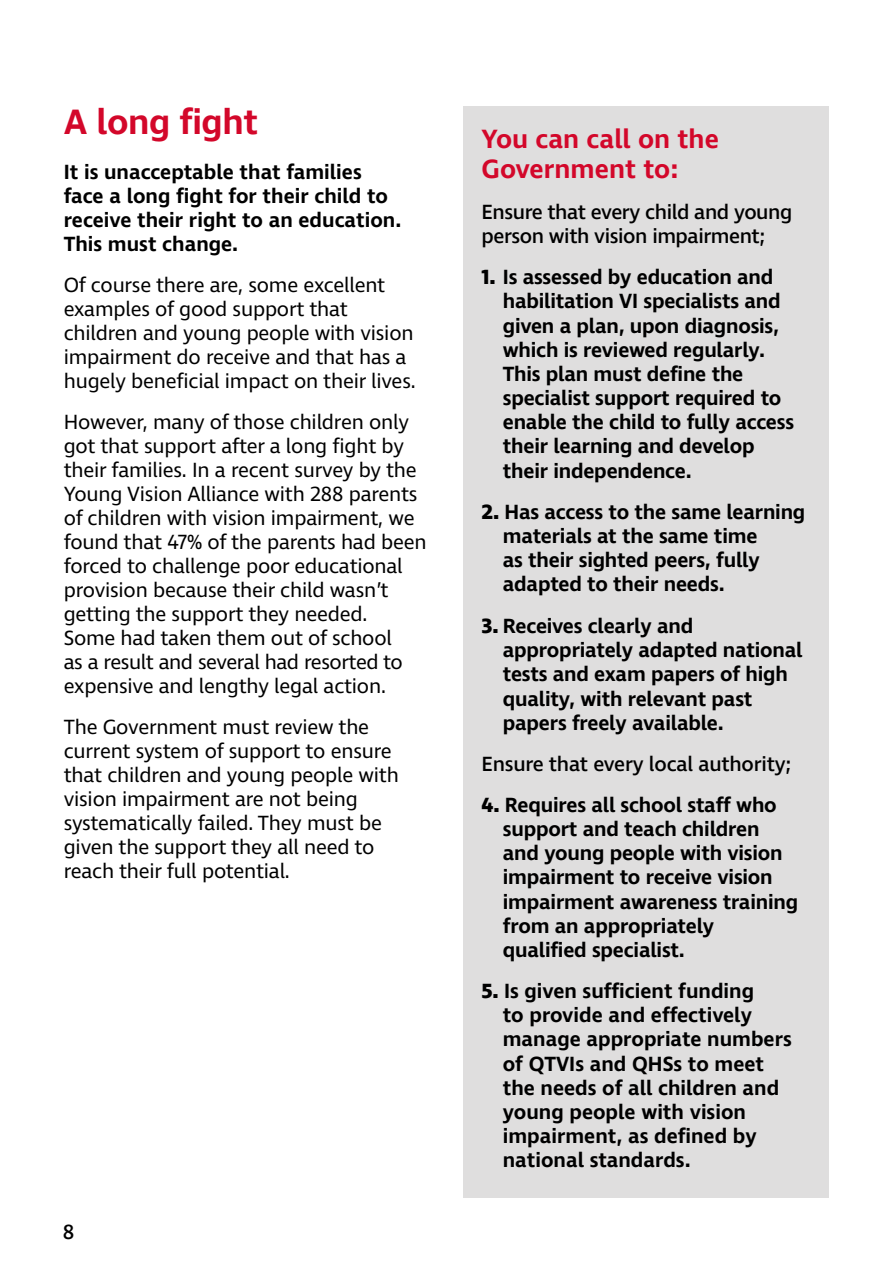
<style>
.page{position:relative;width:893px;height:1263px;background:#fff}
.page>*{position:absolute;margin:0;border:0;box-sizing:border-box;transform-origin:0 0}
.t1{font:600 36px "Ingra";letter-spacing:-.01em;color:#d3072a}
.P___13pt_Body{font:600 27px/30px "Ingra";color:#d3072a}
.P___13pt_Body-2{font:600 21px/24.2px "Ingra";letter-spacing:-.01em;color:#000}
.P___13pt_Body-3{font:21px/24px "Ingra";letter-spacing:-.01em;color:#000}
.P___13pt_Body-4{font:500 21px/24px "Ingra";letter-spacing:-.02em;color:#000}
.s1{font-weight:700}
</style>
<div class="page">
<div style="left:463px;top:106px;width:366px;height:1092px;background:#dfdede"></div>
<h2 class="t1" style="left:64px;top:99px;width:196px">A long fight</h2>
<p class="P___13pt_Body-2" style="left:64px;top:161px;width:339px">It is unacceptable that families face a long fight for their child to receive their right to an education.<br>This must change.</p>
<p class="P___13pt_Body-3" style="left:64px;top:274px;width:353px">Of course there are, some excellent examples of good support that children and young people with vision impairment do receive and that has a hugely beneficial impact on their lives.</p>
<p class="P___13pt_Body-3" style="left:64px;top:411px;width:364px">However, many of those children only got that support after a long fight by their families. In a recent survey by the Young Vision Alliance with 288 parents of children with vision impairment, we found that 47% of the parents had been forced to challenge poor educational provision because their child wasn’t getting the support they needed.<br>Some had taken them out of school<br>as a result and several had resorted to expensive and lengthy legal action.</p>
<p class="P___13pt_Body-3" style="left:64px;top:716px;width:337px">The Government must review the current system of support to ensure that children and young people with vision impairment are not being systematically failed. They must be given the support they all need to reach their full potential.</p>
<p class="P___13pt_Body-4" style="left:63px;top:1221px;width:13px">8</p>
<p class="P___13pt_Body" style="left:482px;top:125px;width:239px">You can call on the<br>Government to:</p>
<p class="P___13pt_Body-4" style="left:482px;top:201px;width:312px">Ensure that every child and young person with vision impairment;</p>
<p class="P___13pt_Body-2" style="left:503px;top:266px;width:293px;text-indent:-21px"><span class="s1">1.</span> Is assessed by education and habilitation VI specialists and given a plan, upon diagnosis, which is reviewed regularly.<br>This plan must define the specialist support required to enable the child to fully access their learning and develop their independence.</p>
<p class="P___13pt_Body-2" style="left:503px;top:501px;width:304px;text-indent:-21px"><span class="s1">2.</span> Has access to the same learning materials at the same time<br>as their sighted peers, fully adapted to their needs.</p>
<p class="P___13pt_Body-2" style="left:503px;top:614px;width:301px;text-indent:-21px"><span class="s1">3.</span> Receives clearly and appropriately adapted national tests and exam papers of high quality, with relevant past papers freely available.</p>
<p class="P___13pt_Body-4" style="left:482px;top:753px;width:311px">Ensure that every local authority;</p>
<p class="P___13pt_Body-2" style="left:503px;top:794px;width:297px;text-indent:-21px"><span class="s1">4.</span> Requires all school staff who support and teach children and young people with vision impairment to receive vision impairment awareness training from an appropriately qualified specialist.</p>
<p class="P___13pt_Body-2" style="left:503px;top:980px;width:291px;text-indent:-21px"><span class="s1">5.</span> Is given sufficient funding<br>to provide and effectively manage appropriate numbers of QTVIs and QHSs to meet the needs of all children and young people with vision impairment, as defined by national standards.</p>
</div>
